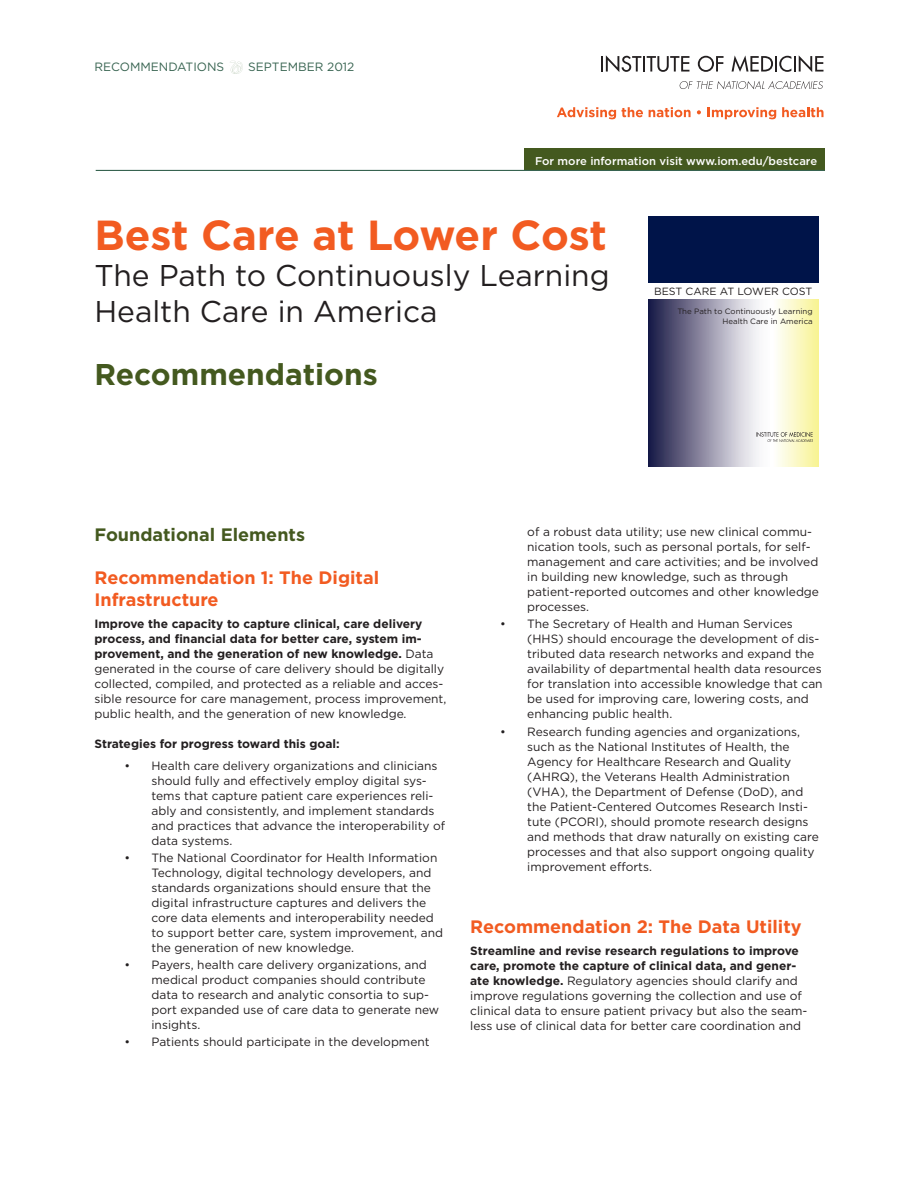
<style>
.page{position:relative;width:918px;height:1188px;background:#fff}
.page>*{position:absolute;margin:0;border:0;box-sizing:border-box;transform-origin:0 0}
.Header_A__gotham_bo{font:700 42px "Gotham";letter-spacing:-.005em;color:#f25b21}
.Header_A__subhead{font:30px/36px "Gotham";color:#231f20}
.Header_A__small_typ{font:700 30px "Gotham";color:#44591f}
.Header_B{font:700 18px/21.8px "Gotham";color:#f25b21}
.Header_B-2{font:700 18px "Gotham";color:#44591f}
.APOP_Bullet_Style{font:12px/15px "Gotham";color:#231f20}
.Standard__main__NO{font:12px/15px "Gotham";color:#231f20}
.Standard__main__NO-2{font:700 12px "Gotham";color:#231f20}
.Standards___Date{font:12px "Gotham";color:#376350}
.For_More_Informatio{font:500 11.25px "Gotham";color:#fff}
.t1{font:10.5px "Gotham";letter-spacing:-.005em;color:#231f20}
.t2{font:7.8px/9.3px "Gotham";color:#231f20;text-align:right}
.s1{font-weight:700}
</style>
<div class="page">
<div style="left:525px;top:148px;width:300px;height:22px;background:#44591f"></div>
<hr style="left:96px;top:170px;width:729px;height:1px;background:#376350">
<svg style="left:601px;top:55px;width:88px;height:17px"></svg>
<svg style="left:698px;top:56px;width:26px;height:16px"></svg>
<svg style="left:732px;top:55px;width:91px;height:17px"></svg>
<svg style="left:679px;top:81px;width:144px;height:8px"></svg>
<svg style="left:557px;top:107px;width:59px;height:12px"></svg>
<svg style="left:622px;top:107px;width:21px;height:10px"></svg>
<svg style="left:649px;top:107px;width:42px;height:10px"></svg>
<svg style="left:697px;top:110px;width:4px;height:4px"></svg>
<svg style="left:708px;top:107px;width:68px;height:12px"></svg>
<svg style="left:782px;top:107px;width:41px;height:10px"></svg>
<svg style="left:230px;top:60px;width:13px;height:14px"></svg>
<div style="left:648px;top:216px;width:170px;height:66px;background:#001449"></div>
<div style="left:648px;top:300px;width:124px;height:167px;background:linear-gradient(to right,#1e1c49,#fff)"></div>
<div style="left:772px;top:300px;width:46px;height:167px;background:linear-gradient(to right,#fdfeff,#f7f396)"></div>
<img style="left:756px;top:433px;width:57px;height:8px">
<p class="Standards___Date" style="left:94px;top:60px;width:131px">RECOMMENDATIONS</p>
<p class="Standards___Date" style="left:248px;top:60px;width:108px">SEPTEMBER 2012</p>
<p class="For_More_Informatio" style="left:535px;top:154px;width:284px">For more information visit www.iom.edu/bestcare</p>
<p class="Header_A__gotham_bo" style="left:94px;top:209px;width:514px">Best Care at Lower Cost</p>
<p class="Header_A__subhead" style="left:94px;top:257px;width:517px">The Path to Continuously Learning<br>Health Care in America</p>
<p class="Header_A__small_typ" style="left:94px;top:356px;width:285px">Recommendations</p>
<p class="t1" style="left:654px;top:284px;width:160px">BEST CARE AT LOWER COST</p>
<p class="t2" style="left:677px;top:307px;width:137px">The Path to Continuously Learning<br>Health Care in America</p>
<p class="Header_B-2" style="left:94px;top:524px;width:212px">Foundational Elements</p>
<p class="Header_B" style="left:94px;top:567px;width:286px">Recommendation 1: The Digital<br>Infrastructure</p>
<p class="Standard__main__NO" style="left:94px;top:616px;width:353px"><span class="s1">Improve the capacity to capture clinical, care delivery process, and financial data for better care, system im&shy;provement, and the generation of new knowledge.</span> Data generated in the course of care delivery should be digitally collected, compiled, and protected as a reliable and acces&shy;sible resource for care management, process improvement, public health, and the generation of new knowledge.</p>
<p class="Standard__main__NO-2" style="left:94px;top:736px;width:247px">Strategies for progress toward this goal:</p>
<p class="APOP_Bullet_Style" style="left:152px;top:758px;width:295px;text-indent:-27px">• Health care delivery organizations and clinicians should fully and effectively employ digital sys&shy;tems that capture patient care experiences reli&shy;ably and consistently, and implement standards and practices that advance the interoperability of data systems.</p>
<p class="APOP_Bullet_Style" style="left:152px;top:850px;width:293px;text-indent:-27px">• The National Coordinator for Health Information Technology, digital technology developers, and standards organizations should ensure that the digital infrastructure captures and delivers the core data elements and interoperability needed to support better care, system improvement, and the generation of new knowledge.</p>
<p class="APOP_Bullet_Style" style="left:152px;top:957px;width:289px;text-indent:-27px">• Payers, health care delivery organizations, and medical product companies should contribute data to research and analytic consortia to sup&shy;port expanded use of care data to generate new insights.</p>
<p class="APOP_Bullet_Style" style="left:124px;top:1035px;width:307px">• Patients should participate in the development</p>
<p class="APOP_Bullet_Style" style="left:527px;top:524px;width:293px">of a robust data utility; use new clinical commu&shy;nication tools, such as personal portals, for self&shy;management and care activities; and be involved in building new knowledge, such as through patient-reported outcomes and other knowledge processes.</p>
<p class="APOP_Bullet_Style" style="left:527px;top:617px;width:297px;text-indent:-27px">• The Secretary of Health and Human Services (HHS) should encourage the development of dis&shy;tributed data research networks and expand the availability of departmental health data resources for translation into accessible knowledge that can be used for improving care, lowering costs, and enhancing public health.</p>
<p class="APOP_Bullet_Style" style="left:527px;top:724px;width:293px;text-indent:-27px">• Research funding agencies and organizations, such as the National Institutes of Health, the Agency for Healthcare Research and Quality (AHRQ), the Veterans Health Administration (VHA), the Department of Defense (DoD), and the Patient-Centered Outcomes Research Insti&shy;tute (PCORI), should promote research designs and methods that draw naturally on existing care processes and that also support ongoing quality improvement efforts.</p>
<p class="Header_B" style="left:470px;top:915px;width:333px">Recommendation 2: The Data Utility</p>
<p class="Standard__main__NO" style="left:470px;top:943px;width:339px"><span class="s1">Streamline and revise research regulations to improve care, promote the capture of clinical data, and gener&shy;ate knowledge.</span> Regulatory agencies should clarify and improve regulations governing the collection and use of clinical data to ensure patient privacy but also the seam&shy;less use of clinical data for better care coordination and</p>
</div>
